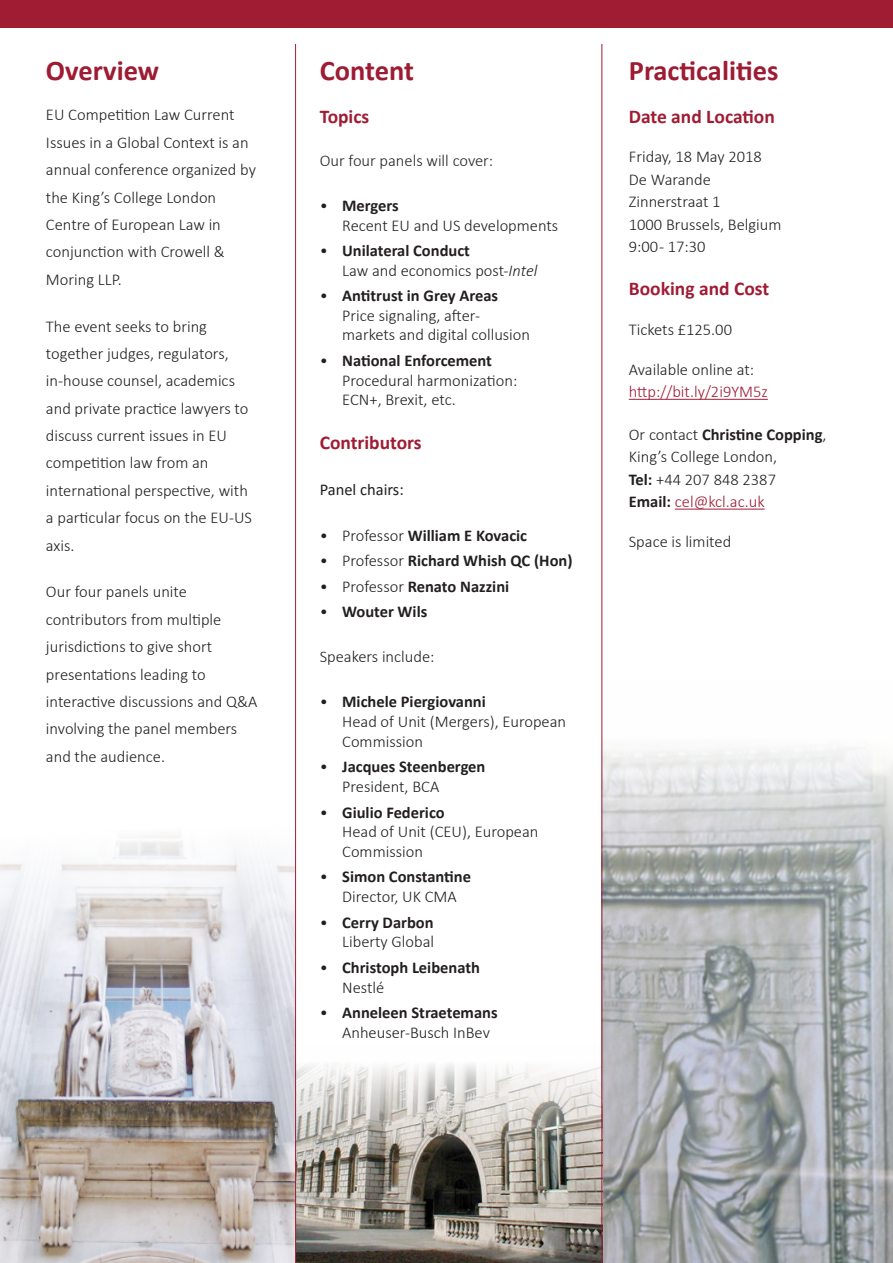
<style>
.page{position:relative;width:893px;height:1263px;background:#fff}
.page>*{position:absolute;margin:0;border:0;box-sizing:border-box;transform-origin:0 0}
.t1{font:700 28.5px "Calibri";color:#9e1c33}
.t2{font:700 19.5px "Calibri";color:#9f1c33}
.t3{font:300 16.5px/27.3px "Calibri";color:#231f20}
.t4{font:700 16.5px/19.8px "Calibri";color:#231f20}
.t5{font:300 16.5px "Calibri";color:#9f1c33}
.t6{font:300 16.5px "Calibri";color:#232628}
.t7{font:16.5px "Calibri";color:#231f20}
.s1{font-weight:700}
.s2{font-weight:300}
.s3{font-style:italic}
.s4{font-weight:700;color:#231f20}
</style>
<div class="page">
<div style="left:0;top:0;width:893px;height:28px;background:#9f1c33"></div>
<hr style="left:629px;top:399px;width:139px;height:1px;background:#9f1c33">
<hr style="left:675px;top:509px;width:90px;height:1px;background:#9f1c33">
<img style="left:603px;top:748px;width:290px;height:515px">
<img style="left:296px;top:1046px;width:306px;height:217px">
<hr style="left:602px;top:44px;width:1px;height:1219px;background:#9f1c33">
<img style="left:0;top:836px;width:295px;height:427px">
<hr style="left:295px;top:44px;width:1px;height:1219px;background:#9f1c33">
<p class="t1" style="left:46px;top:51px;width:115px">Overview</p>
<p class="t3" style="left:46px;top:101px;width:212px">EU Competition Law Current<br>Issues in a Global Context is an annual conference organized by the King’s College London<br>Centre of European Law in conjunction with Crowell &amp;<br>Moring LLP.</p>
<p class="t3" style="left:46px;top:312px;width:208px">The event seeks to bring together judges, regulators, in-house counsel, academics and private practice lawyers to discuss current issues in EU competition law from an international perspective, with a particular focus on the EU-US axis.</p>
<p class="t3" style="left:46px;top:578px;width:213px">Our four panels unite contributors from multiple jurisdictions to give short presentations leading to interactive discussions and Q&amp;A involving the panel members and the audience.</p>
<p class="t1" style="left:320px;top:51px;width:96px">Content</p>
<p class="t1" style="left:629px;top:51px;width:151px">Practicalities</p>
<p class="t2" style="left:320px;top:102px;width:51px">Topics</p>
<p class="t6" style="left:320px;top:150px;width:175px">Our four panels will cover:</p>
<p class="t3" style="left:342px;top:196px;width:218px;line-height:19.8px;text-indent:-22px">• <span class="s1">Mergers<br></span>Recent EU and US developments</p>
<p class="t4" style="left:320px;top:241px;width:152px"><span class="s2">•</span> Unilateral Conduct</p>
<p class="t3" style="left:342px;top:257px;width:197px">Law and economics post-<span class="s3">Intel</span></p>
<p class="t4" style="left:320px;top:286px;width:180px"><span class="s2">•</span> Antitrust in Grey Areas</p>
<p class="t3" style="left:342px;top:302px;width:139px">Price signaling, after-</p>
<p class="t3" style="left:342px;top:321px;width:189px">markets and digital collusion</p>
<p class="t4" style="left:320px;top:350px;width:174px"><span class="s2">•</span> National Enforcement</p>
<p class="t3" style="left:342px;top:366px;width:177px">Procedural harmonization:</p>
<p class="t3" style="left:342px;top:386px;width:115px">ECN+, Brexit, etc.</p>
<p class="t2" style="left:320px;top:428px;width:104px">Contributors</p>
<p class="t7" style="left:320px;top:478px;width:86px">Panel chairs:</p>
<p class="t4" style="left:320px;top:525px;width:209px"><span class="s2">• Professor</span> William E Kovacic</p>
<p class="t4" style="left:320px;top:550px;width:254px"><span class="s2">• Professor</span> Richard Whish QC (Hon)</p>
<p class="t4" style="left:320px;top:576px;width:191px"><span class="s2">• Professor</span> Renato Nazzini</p>
<p class="t4" style="left:320px;top:601px;width:109px"><span class="s2">•</span> Wouter Wils</p>
<p class="t3" style="left:320px;top:643px;width:116px">Speakers include:</p>
<p class="t3" style="left:342px;top:692px;width:225px;line-height:19.6px;text-indent:-22px">• <span class="s1">Michele Piergiovanni<br></span>Head of Unit (Mergers), European<br>Commission</p>
<p class="t4" style="left:342px;top:756px;width:145px;text-indent:-22px"><span class="s2">•</span> Jacques Steenbergen<br><span class="s2">President, BCA</span></p>
<p class="t3" style="left:342px;top:802px;width:198px;line-height:19.6px;text-indent:-22px">• <span class="s1">Giulio Federico<br></span>Head of Unit (CEU), European<br>Commission</p>
<p class="t4" style="left:320px;top:866px;width:153px"><span class="s2">•</span> Simon Constantine</p>
<p class="t3" style="left:342px;top:883px;width:116px">Director, UK CMA</p>
<p class="t4" style="left:320px;top:912px;width:115px"><span class="s2">•</span> Cerry Darbon</p>
<p class="t3" style="left:342px;top:928px;width:94px">Liberty Global</p>
<p class="t4" style="left:320px;top:957px;width:162px"><span class="s2">•</span> Christoph Leibenath</p>
<p class="t3" style="left:342px;top:973px;width:44px">Nestlé</p>
<p class="t4" style="left:320px;top:1002px;width:179px"><span class="s2">•</span> Anneleen Straetemans</p>
<p class="t3" style="left:342px;top:1019px;width:149px">Anheuser-Busch InBev</p>
<p class="t2" style="left:629px;top:102px;width:148px">Date and Location</p>
<p class="t3" style="left:629px;top:143px;width:134px">Friday, 18 May 2018</p>
<p class="t3" style="left:629px;top:165px;width:84px">De Warande</p>
<p class="t3" style="left:629px;top:188px;width:93px">Zinnerstraat 1</p>
<p class="t3" style="left:629px;top:210px;width:154px">1000 Brussels, Belgium</p>
<p class="t3" style="left:629px;top:233px;width:78px">9:00 - 17:30</p>
<p class="t2" style="left:629px;top:275px;width:142px">Booking and Cost</p>
<p class="t3" style="left:629px;top:316px;width:105px">Tickets £125.00</p>
<p class="t3" style="left:629px;top:355px;width:127px">Available online at:</p>
<p class="t5" style="left:629px;top:381px;width:141px">http://bit.ly/2i9YM5z</p>
<p class="t3" style="left:629px;top:423px;width:199px;line-height:22.5px">Or contact <span class="s1">Christine Copping</span>,<br>King’s College London,</p>
<p class="t3" style="left:629px;top:465px;width:149px"><span class="s1">Tel:</span> +44 207 848 2387</p>
<p class="t5" style="left:629px;top:491px;width:137px"><span class="s4">Email:</span> cel@kcl.ac.uk</p>
<p class="t3" style="left:629px;top:527px;width:104px">Space is limited</p>
</div>
